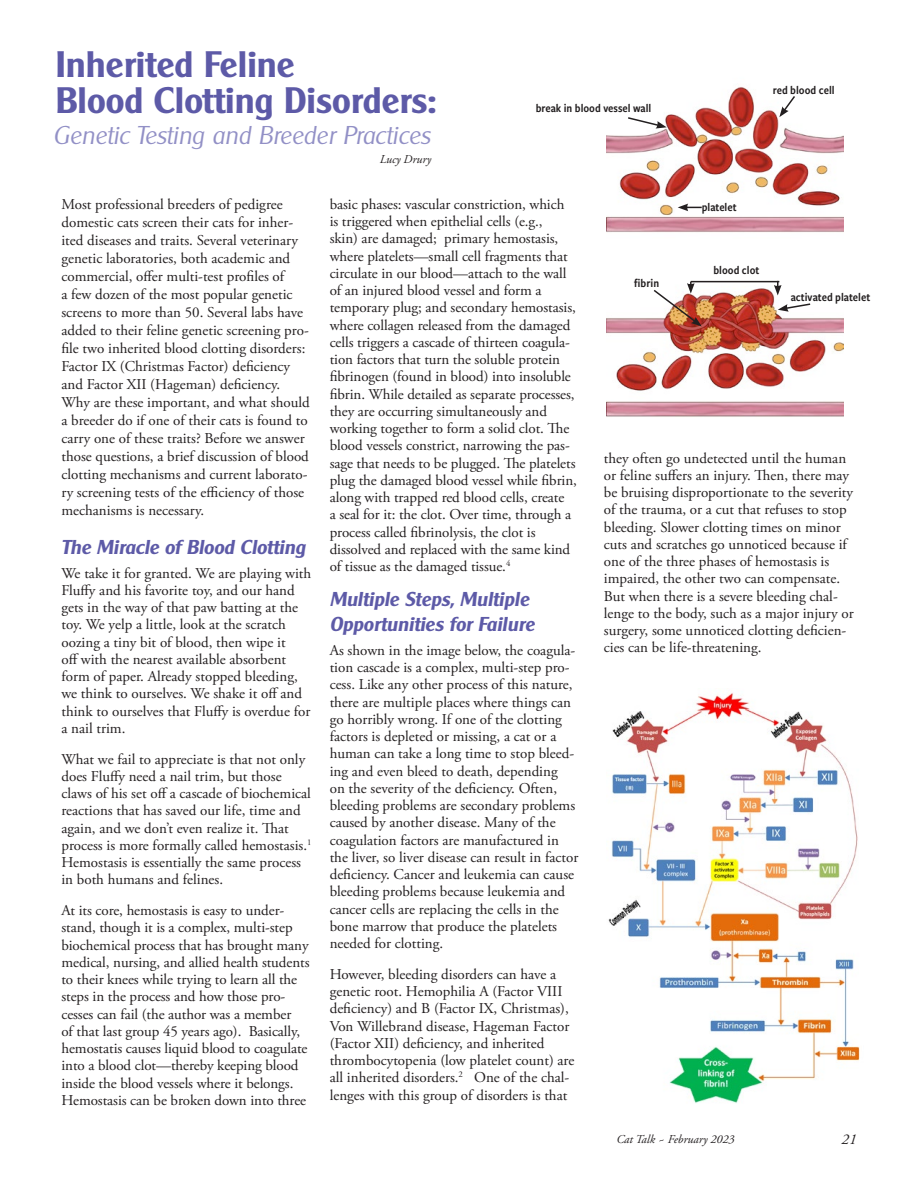
<style>
.page{position:relative;width:918px;height:1188px;background:#fff}
.page>*{position:absolute;margin:0;border:0;box-sizing:border-box;transform-origin:0 0}
._30_pt_Headline_-_le{font:700 35.7px/36px "Clear Gothic Serial";color:#5d5aa7}
._14pt_Centered_Heade{font:italic 300 25.05px "Clear Gothic Serial";color:#9290c6}
._14pt_Header_-_flush{font:italic 700 19.5px/25.2px "Clear Gothic Serial";color:#5d5aa7}
.Text_-_Serif{font:15px/17.2px "Adobe Garamond Pro";color:#231f20}
.t1{font:italic 15px "Adobe Garamond Pro";color:#231f20}
.Text_-_Serif-2{font:12px "Freight Sans Cnd Pro Semi";color:#231f20}
.t2{font:italic 12px "Adobe Garamond Pro";color:#231f20}
</style>
<div class="page">
<img style="left:608px;top:693px;width:252px;height:410px">
<img style="left:607px;top:87px;width:237px;height:330px">
<svg style="left:626px;top:116px;width:41px;height:13px"></svg>
<svg style="left:779px;top:94px;width:18px;height:23px"></svg>
<svg style="left:678px;top:204px;width:24px;height:7px"></svg>
<svg style="left:778px;top:302px;width:34px;height:10px"></svg>
<hr style="left:691px;top:281px;width:88px;height:1px;background:#231f20">
<svg style="left:774px;top:281px;width:8px;height:14px"></svg>
<svg style="left:652px;top:282px;width:50px;height:44px"></svg>
<p class="_30_pt_Headline_-_le" style="left:56px;top:46px;width:382px">Inherited Feline<br>Blood Clotting Disorders:</p>
<p class="_14pt_Centered_Heade" style="left:53px;top:120px;width:379px">Genetic Testing and Breeder Practices</p>
<p class="t2" style="left:380px;top:152px;width:53px">Lucy Drury</p>
<p class="Text_-_Serif-2" style="left:536px;top:100px;width:117px">break in blood vessel wall</p>
<p class="Text_-_Serif-2" style="left:773px;top:82px;width:63px">red blood cell</p>
<p class="Text_-_Serif" style="left:61px;top:196px;width:250px;line-height:18px">Most professional breeders of pedigree domestic cats screen their cats for inher&shy;ited diseases and traits. Several veterinary genetic laboratories, both academic and commercial, offer multi-test profiles of<br>a few dozen of the most popular genetic screens to more than 50. Several labs have added to their feline genetic screening pro&shy;file two inherited blood clotting disorders:<br>Factor IX (Christmas Factor) deficiency and Factor XII (Hageman) deficiency.<br>Why are these important, and what should a breeder do if one of their cats is found to carry one of these traits? Before we answer those questions, a brief discussion of blood clotting mechanisms and current laborato&shy;ry screening tests of the efficiency of those mechanisms is necessary.</p>
<p class="_14pt_Header_-_flush" style="left:61px;top:534px;width:245px">The Miracle of Blood Clotting</p>
<p class="Text_-_Serif" style="left:61px;top:565px;width:251px">We take it for granted. We are playing with Fluffy and his favorite toy, and our hand gets in the way of that paw batting at the toy. We yelp a little, look at the scratch oozing a tiny bit of blood, then wipe it<br>off with the nearest available absorbent form of paper. Already stopped bleeding, we think to ourselves. We shake it off and think to ourselves that Fluffy is overdue for a nail trim.</p>
<p class="Text_-_Serif" style="left:61px;top:751px;width:252px">What we fail to appreciate is that not only does Fluffy need a nail trim, but those claws of his set off a cascade of biochemical reactions that has saved our life, time and again, and we don’t even realize it. That process is more formally called hemostasis.<sup>1<br></sup>Hemostasis is essentially the same process in both humans and felines.</p>
<p class="Text_-_Serif" style="left:61px;top:902px;width:250px">At its core, hemostasis is easy to under&shy;stand, though it is a complex, multi-step biochemical process that has brought many medical, nursing, and allied health students to their knees while trying to learn all the steps in the process and how those pro&shy;cesses can fail (the author was a member<br>of that last group 45 years ago). Basically, hemostatis causes liquid blood to coagulate into a blood clot—thereby keeping blood inside the blood vessels where it belongs.<br>Hemostasis can be broken down into three</p>
<p class="Text_-_Serif" style="left:330px;top:196px;width:249px">basic phases: vascular constriction, which<br>is triggered when epithelial cells (e.g.,<br>skin) are damaged; primary hemostasis, where platelets—small cell fragments that circulate in our blood—attach to the wall of an injured blood vessel and form a temporary plug; and secondary hemostasis, where collagen released from the damaged cells triggers a cascade of thirteen coagula&shy;tion factors that turn the soluble protein fibrinogen (found in blood) into insoluble fibrin. While detailed as separate processes, they are occurring simultaneously and working together to form a solid clot. The blood vessels constrict, narrowing the pas&shy;sage that needs to be plugged. The platelets plug the damaged blood vessel while fibrin, along with trapped red blood cells, create<br>a seal for it: the clot. Over time, through a process called fibrinolysis, the clot is dissolved and replaced with the same kind of tissue as the damaged tissue.<sup>4</sup></p>
<p class="_14pt_Header_-_flush" style="left:330px;top:586px;width:206px">Multiple Steps, Multiple<br>Opportunities for Failure</p>
<p class="Text_-_Serif" style="left:330px;top:642px;width:250px">As shown in the image below, the coagula&shy;tion cascade is a complex, multi-step pro&shy;cess. Like any other process of this nature, there are multiple places where things can go horribly wrong. If one of the clotting factors is depleted or missing, a cat or a human can take a long time to stop bleed&shy;ing and even bleed to death, depending<br>on the severity of the deficiency. Often, bleeding problems are secondary problems caused by another disease. Many of the coagulation factors are manufactured in the liver, so liver disease can result in factor deficiency. Cancer and leukemia can cause bleeding problems because leukemia and cancer cells are replacing the cells in the bone marrow that produce the platelets needed for clotting.</p>
<p class="Text_-_Serif" style="left:330px;top:966px;width:246px">However, bleeding disorders can have a genetic root. Hemophilia A (Factor VIII deficiency) and B (Factor IX, Christmas), Von Willebrand disease, Hageman Factor (Factor XII) deficiency, and inherited thrombocytopenia (low platelet count) are all inherited disorders.<sup>2</sup> One of the chal&shy;lenges with this group of disorders is that</p>
<p class="Text_-_Serif-2" style="left:702px;top:199px;width:36px">platelet</p>
<p class="Text_-_Serif-2" style="left:634px;top:275px;width:26px">fibrin</p>
<p class="Text_-_Serif-2" style="left:713px;top:262px;width:47px">blood clot</p>
<p class="Text_-_Serif-2" style="left:791px;top:289px;width:81px">activated platelet</p>
<p class="Text_-_Serif" style="left:604px;top:450px;width:251px">they often go undetected until the human or feline suffers an injury. Then, there may be bruising disproportionate to the severity of the trauma, or a cut that refuses to stop bleeding. Slower clotting times on minor cuts and scratches go unnoticed because if one of the three phases of hemostasis is impaired, the other two can compensate.<br>But when there is a severe bleeding chal&shy;lenge to the body, such as a major injury or surgery, some unnoticed clotting deficien&shy;cies can be life-threatening.</p>
<p class="t2" style="left:616px;top:1132px;width:120px">Cat Talk ~ February 2023</p>
<p class="t1" style="left:842px;top:1130px;width:16px">21</p>
</div>
